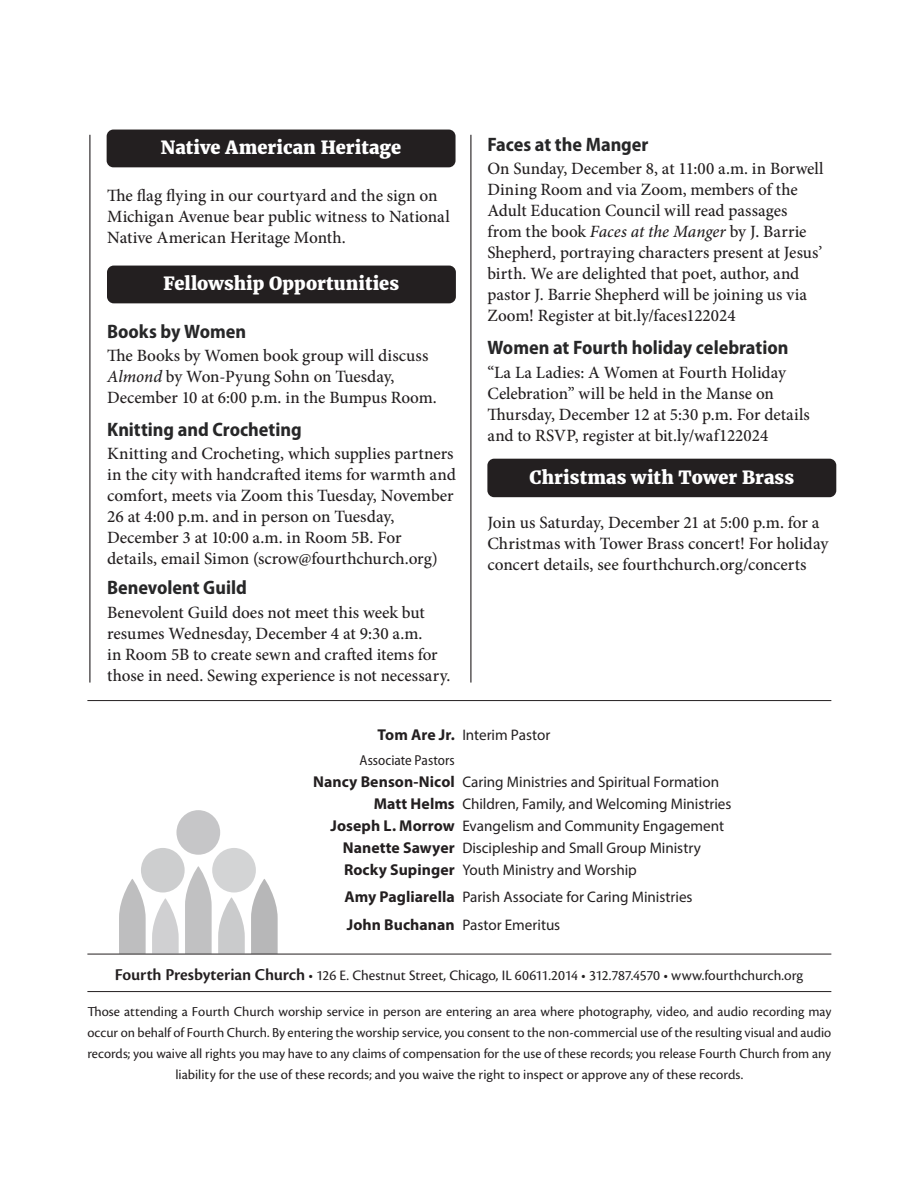
<style>
.page{position:relative;width:918px;height:1188px;background:#fff}
.page>*{position:absolute;margin:0;border:0;box-sizing:border-box;transform-origin:0 0}
.t1{font:700 semi-condensed 19.5px "Myriad Pro";color:#272728}
.t2{font:800 18px "Merriweather";letter-spacing:.005em;color:#fff}
.t3{font:500 17.25px/21px "Minion Pro";color:#231f20}
.t4{font:15.3px "Myriad Pro";letter-spacing:-.005em;color:#231f20}
.t5{font:15px "Cronos Pro";letter-spacing:-.005em;color:#231f20}
.t6{font:semi-condensed 14.4px "Myriad Pro";color:#231f20}
.t7{font:14.25px/21px "Cronos Pro";color:#231f20;text-align:center}
.s1{font-style:italic}
.s2{font-weight:700;font-size:15.75px}
.s3{font-weight:600;font-size:17.25px}
</style>
<div class="page">
<hr style="left:87px;top:954px;width:744px;height:1px;background:#231f20">
<div style="left:141px;top:848px;width:44px;height:45px;background:#cdcecf;border-radius:50%"></div>
<div style="left:212px;top:848px;width:44px;height:45px;background:#d3d4d5;border-radius:50%"></div>
<div style="left:176px;top:810px;width:44px;height:45px;background:#c6c6c8;border-radius:50%"></div>
<svg style="left:152px;top:898px;width:27px;height:56px"></svg>
<svg style="left:185px;top:866px;width:27px;height:88px"></svg>
<svg style="left:218px;top:897px;width:27px;height:57px"></svg>
<svg style="left:251px;top:879px;width:27px;height:75px"></svg>
<svg style="left:119px;top:879px;width:27px;height:75px"></svg>
<hr style="left:87px;top:991px;width:744px;height:1px;background:#231f20">
<div style="left:487px;top:459px;width:349px;height:38px;background:#231f20;border-radius:7px"></div>
<hr style="left:470px;top:135px;width:1px;height:548px;background:#231f20">
<hr style="left:89px;top:135px;width:1px;height:548px;background:#231f20">
<hr style="left:87px;top:700px;width:744px;height:1px;background:#231f20">
<div style="left:107px;top:130px;width:349px;height:37px;background:#231f20;border-radius:7px"></div>
<div style="left:107px;top:266px;width:349px;height:37px;background:#231f20;border-radius:7px"></div>
<p class="t2" style="left:161px;top:137px;width:242px">Native American Heritage</p>
<p class="t3" style="left:107px;top:185px;width:344px">The flag flying in our courtyard and the sign on<br>Michigan Avenue bear public witness to National<br>Native American Heritage Month.</p>
<p class="t2" style="left:164px;top:273px;width:237px">Fellowship Opportunities</p>
<p class="t1" style="left:107px;top:320px;width:141px">Books by Women</p>
<p class="t3" style="left:107px;top:345px;width:331px">The Books by Women book group will discuss<br><span class="s1">Almond</span> by Won-Pyung Sohn on Tuesday,<br>December 10 at 6:00 p.m. in the Bumpus Room.</p>
<p class="t1" style="left:107px;top:419px;width:196px">Knitting and Crocheting</p>
<p class="t3" style="left:107px;top:443px;width:350px">Knitting and Crocheting, which supplies partners in the city with handcrafted items for warmth and comfort, meets via Zoom this Tuesday, November 26 at 4:00 p.m. and in person on Tuesday, December 3 at 10:00 a.m. in Room 5B. For details, email Simon (scrow@fourthchurch.org)</p>
<p class="t1" style="left:107px;top:577px;width:141px">Benevolent Guild</p>
<p class="t3" style="left:107px;top:602px;width:345px">Benevolent Guild does not meet this week but resumes Wednesday, December 4 at 9:30 a.m.<br>in Room 5B to create sewn and crafted items for those in need. Sewing experience is not necessary.</p>
<p class="t1" style="left:487px;top:133px;width:163px">Faces at the Manger</p>
<p class="t3" style="left:487px;top:158px;width:338px">On Sunday, December 8, at 11:00 a.m. in Borwell Dining Room and via Zoom, members of the Adult Education Council will read passages from the book <span class="s1">Faces at the Manger</span> by J. Barrie Shepherd, portraying characters present at Jesus’ birth. We are delighted that poet, author, and pastor J. Barrie Shepherd will be joining us via Zoom! Register at bit.ly/faces122024</p>
<p class="t1" style="left:487px;top:337px;width:303px">Women at Fourth holiday celebration</p>
<p class="t3" style="left:487px;top:362px;width:324px">“La La Ladies: A Women at Fourth Holiday Celebration” will be held in the Manse on Thursday, December 12 at 5:30 p.m. For details and to RSVP, register at bit.ly/waf122024</p>
<p class="t2" style="left:530px;top:466px;width:266px">Christmas with Tower Brass</p>
<p class="t3" style="left:487px;top:512px;width:342px">Join us Saturday, December 21 at 5:00 p.m. for a<br>Christmas with Tower Brass concert! For holiday concert details, see fourthchurch.org/concerts</p>
<p class="t4" style="left:378px;top:725px;width:174px"><span class="s2">Tom Are Jr.</span> Interim Pastor</p>
<p class="t6" style="left:359px;top:752px;width:97px">Associate Pastors</p>
<p class="t4" style="left:313px;top:772px;width:408px"><span class="s2">Nancy Benson-Nicol</span> Caring Ministries and Spiritual Formation</p>
<p class="t4" style="left:374px;top:794px;width:359px"><span class="s2">Matt Helms</span> Children, Family, and Welcoming Ministries</p>
<p class="t4" style="left:331px;top:816px;width:395px"><span class="s2">Joseph L. Morrow</span> Evangelism and Community Engagement</p>
<p class="t4" style="left:343px;top:838px;width:360px"><span class="s2">Nanette Sawyer</span> Discipleship and Small Group Ministry</p>
<p class="t4" style="left:344px;top:860px;width:294px"><span class="s2">Rocky Supinger</span> Youth Ministry and Worship</p>
<p class="t4" style="left:344px;top:887px;width:350px"><span class="s2">Amy Pagliarella</span> Parish Associate for Caring Ministries</p>
<p class="t4" style="left:347px;top:915px;width:215px"><span class="s2">John Buchanan</span> Pastor Emeritus</p>
<p class="t5" style="left:115px;top:967px;width:690px"><span class="s3">Fourth Presbyterian Church</span> • 126 E. Chestnut Street, Chicago, IL 60611.2014 • 312.787.4570 • www.fourthchurch.org</p>
<p class="t7" style="left:87px;top:1001px;width:745px">Those attending a Fourth Church worship service in person are entering an area where photography, video, and audio recording may occur on behalf of Fourth Church. By entering the worship service, you consent to the non-commercial use of the resulting visual and audio records; you waive all rights you may have to any claims of compensation for the use of these records; you release Fourth Church from any liability for the use of these records; and you waive the right to inspect or approve any of these records.</p>
</div>
